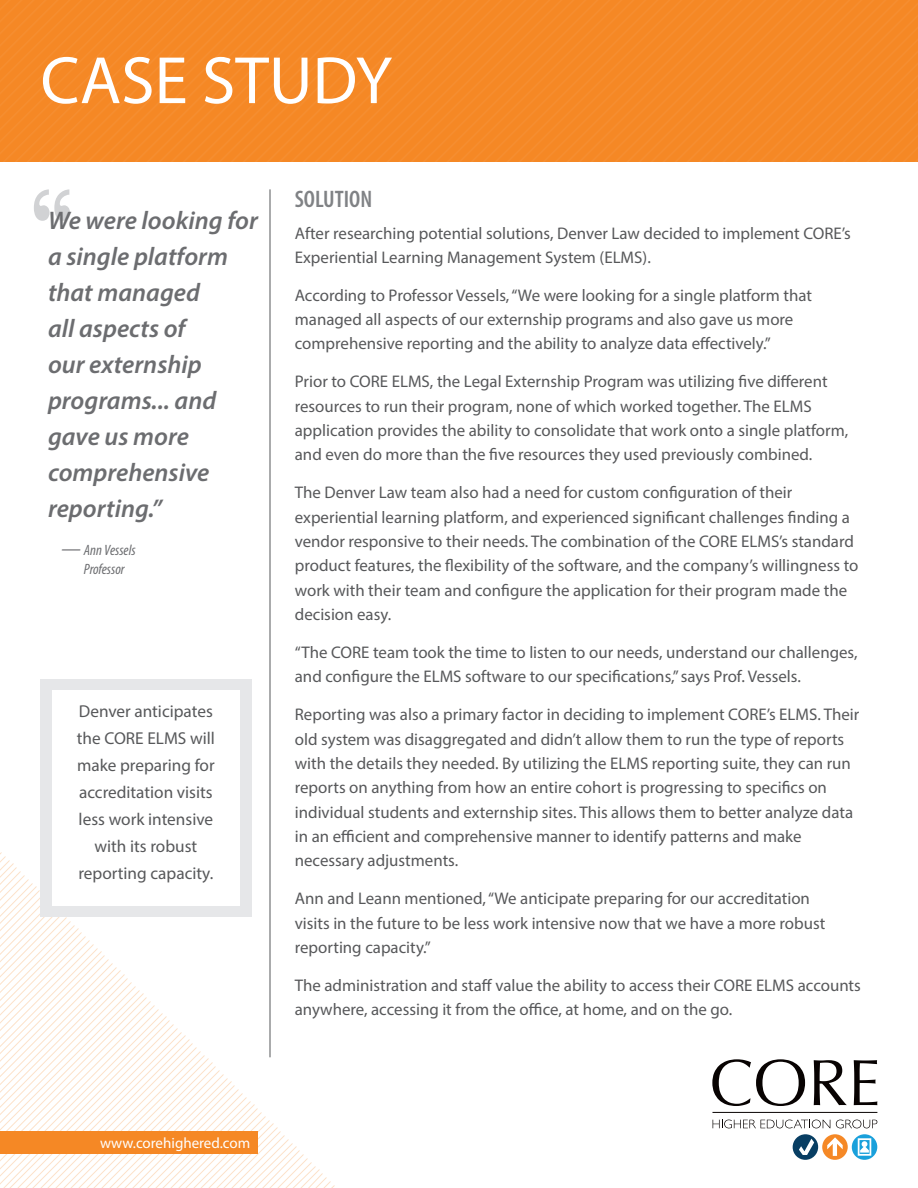
<style>
.page{position:relative;width:918px;height:1188px;background:#fff}
.page>*{position:absolute;margin:0;border:0;box-sizing:border-box;transform-origin:0 0}
.t1{font:700 90px "Baskerville";color:#d1d2d4;scale:.85 1}
.t2{font:67.5px "Myriad Pro";color:#fff}
.t3{font:italic 600 25.5px/36px "Myriad Pro";color:#6c6d70}
.t4{font:600 condensed 24px "Myriad Pro";color:#808285}
.t5{font:17.25px/27px "Myriad Pro";color:#57585a;text-align:center}
.t6{font:16.8px/24.3px "Myriad Pro";color:#57585a}
.t7{font:15px "Myriad Pro";color:#fff}
.t8{font:italic condensed 15px/19.5px "Myriad Pro";color:#6c6d70}
.s1{font-size:19.5px}
</style>
<div class="page">
<hr style="left:270px;top:189px;width:1px;height:868px;background:#57585a">
<svg style="left:0;top:0;width:918px;height:162px;background:#f58927"></svg>
<svg style="left:0;top:852px;width:334px;height:336px"></svg>
<div style="left:0;top:1131px;width:257px;height:23px;background:#f58825"></div>
<svg style="left:712px;top:1059px;width:93px;height:47px"></svg>
<svg style="left:814px;top:1060px;width:33px;height:45px"></svg>
<svg style="left:854px;top:1060px;width:23px;height:45px"></svg>
<svg style="left:713px;top:1120px;width:117px;height:8px"></svg>
<svg style="left:836px;top:1120px;width:41px;height:8px"></svg>
<hr style="left:712px;top:1112px;width:165px;height:1px;background:#080302">
<svg style="left:822px;top:1134px;width:26px;height:26px"></svg>
<svg style="left:827px;top:1137px;width:16px;height:19px"></svg>
<div style="left:793px;top:1134px;width:25px;height:26px;background:#083e63;border-radius:50%"></div>
<svg style="left:799px;top:1139px;width:15px;height:16px"></svg>
<svg style="left:852px;top:1134px;width:25px;height:26px"></svg>
<svg style="left:858px;top:1138px;width:13px;height:18px"></svg>
<div style="left:40px;top:679px;width:212px;height:238px;background:#e6e7e9"></div>
<div style="left:52px;top:691px;width:188px;height:215px;background:#fff"></div>
<h2 class="t2" style="left:40px;top:39px;width:353px">CASE STUDY</h2>
<h1 class="t1" style="left:29px;top:158px;width:55px">“</h1>
<h3 class="t3" style="left:48px;top:202px;width:211px">We were looking for a single platform that managed<br>all aspects of<br>our externship programs... and gave us more comprehensive reporting.”</h3>
<p class="t8" style="left:84px;top:540px;width:53px;text-indent:-22px"><span class="s1">—</span> Ann Vessels<br>Professor</p>
<p class="t5" style="left:77px;top:697px;width:140px">Denver anticipates the CORE ELMS will make preparing for accreditation visits less work intensive with its robust reporting capacity.</p>
<h3 class="t4" style="left:295px;top:185px;width:79px">SOLUTION</h3>
<p class="t6" style="left:295px;top:220px;width:558px">After researching potential solutions, Denver Law decided to implement CORE’s<br>Experiential Learning Management System (ELMS).</p>
<p class="t6" style="left:295px;top:283px;width:519px">According to Professor Vessels, “We were looking for a single platform that managed all aspects of our externship programs and also gave us more comprehensive reporting and the ability to analyze data effectively.”</p>
<p class="t6" style="left:295px;top:369px;width:555px">Prior to CORE ELMS, the Legal Externship Program was utilizing five different resources to run their program, none of which worked together. The ELMS application provides the ability to consolidate that work onto a single platform, and even do more than the five resources they used previously combined.</p>
<p class="t6" style="left:295px;top:480px;width:565px">The Denver Law team also had a need for custom configuration of their experiential learning platform, and experienced significant challenges finding a vendor responsive to their needs. The combination of the CORE ELMS’s standard product features, the flexibility of the software, and the company’s willingness to work with their team and configure the application for their program made the decision easy.</p>
<p class="t6" style="left:295px;top:640px;width:564px">“The CORE team took the time to listen to our needs, understand our challenges, and configure the ELMS software to our specifications,” says Prof. Vessels.</p>
<p class="t6" style="left:295px;top:702px;width:566px">Reporting was also a primary factor in deciding to implement CORE’s ELMS. Their old system was disaggregated and didn’t allow them to run the type of reports with the details they needed. By utilizing the ELMS reporting suite, they can run reports on anything from how an entire cohort is progressing to specifics on individual students and externship sites. This allows them to better analyze data in an efficient and comprehensive manner to identify patterns and make necessary adjustments.</p>
<p class="t6" style="left:295px;top:886px;width:532px">Ann and Leann mentioned, “We anticipate preparing for our accreditation visits in the future to be less work intensive now that we have a more robust reporting capacity.”</p>
<p class="t6" style="left:295px;top:973px;width:568px">The administration and staff value the ability to access their CORE ELMS accounts anywhere, accessing it from the office, at home, and on the go.</p>
<p class="t7" style="left:100px;top:1133px;width:152px">www.corehighered.com</p>
</div>
